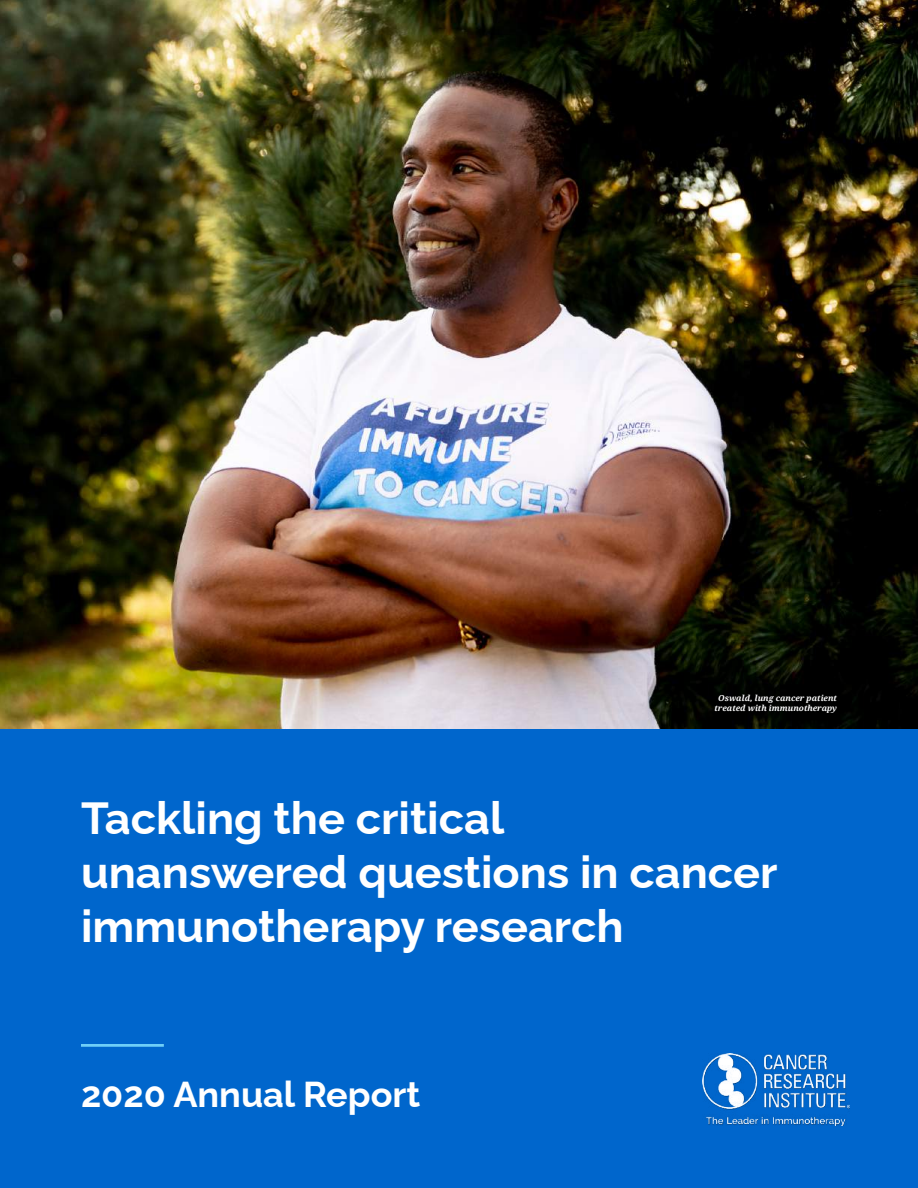
<style>
.page{position:relative;width:918px;height:1188px;background:#fff}
.page>*{position:absolute;margin:0;border:0;box-sizing:border-box;transform-origin:0 0}
.t1{font:700 45px/54px "Raleway";color:#fff}
.t2{font:700 36px "Raleway";color:#fff}
.t3{font:italic 700 8.25px/10.5px "Noto Serif";color:#fff;text-align:center}
</style>
<div class="page">
<img style="left:0;top:0;width:918px;height:729px">
<div style="left:0;top:729px;width:918px;height:459px;background:#06c"></div>
<hr style="left:81px;top:1044px;width:83px;height:3px;background:#6ecef7">
<img style="left:702px;top:1054px;width:147px;height:72px">
<p class="t3" style="left:714px;top:692px;width:124px">Oswald, lung cancer patient treated with immunotherapy</p>
<p class="t1" style="left:81px;top:786px;width:698px">Tackling the critical unanswered questions in cancer immunotherapy research</p>
<p class="t2" style="left:81px;top:1066px;width:341px">2020 Annual Report</p>
</div>
